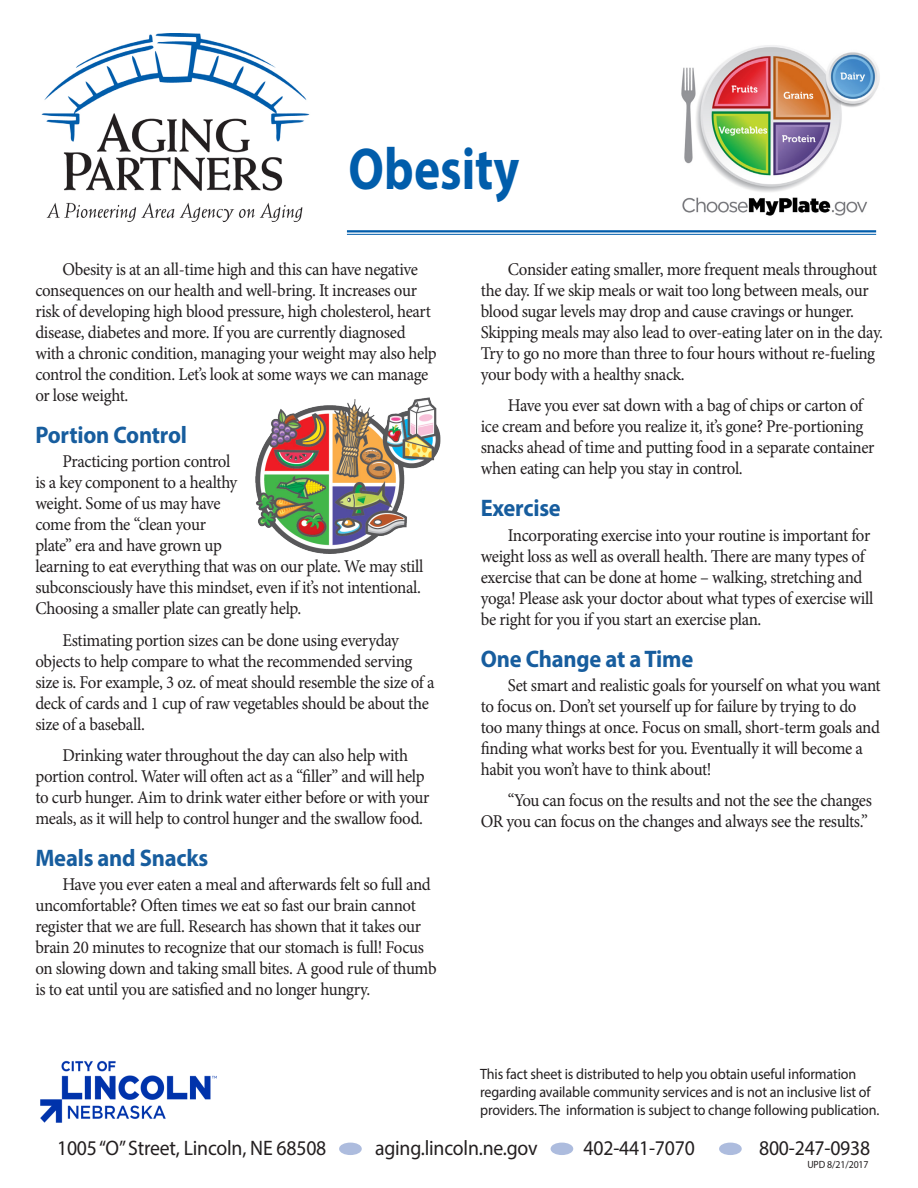
<style>
.page{position:relative;width:918px;height:1188px;background:#fff}
.page>*{position:absolute;margin:0;border:0;box-sizing:border-box;transform-origin:0 0}
.Doc_Title{font:700 59.4px "Myriad Pro";color:#015dab;scale:.83 1}
.Sub_Title_Blue{font:700 24px "Myriad Pro";letter-spacing:-.01em;color:#175d9e;scale:.94 1}
.Footer_Mandatories{font:21px "Myriad Pro";letter-spacing:-.01em;color:#231f20;scale:.94 1}
.Body_Text{font:18px/21px "Minion Pro";letter-spacing:-.025em;color:#231f20;scale:.94 1}
.Facts_Text{font:15px/18px "Myriad Pro";letter-spacing:-.01em;color:#231f20;scale:.94 1}
.DATE{font:10.5px "Myriad Pro";letter-spacing:-.01em;color:#231f20;scale:.94 1}
</style>
<div class="page">
<img style="left:40px;top:1060px;width:176px;height:63px">
<div style="left:340px;top:1144px;width:21px;height:10px;background:#adbcde;border-radius:50%"></div>
<div style="left:339px;top:1143px;width:23px;height:12px;border:2px solid #adbcde;border-radius:50%"></div>
<div style="left:552px;top:1144px;width:20px;height:10px;background:#adbcde;border-radius:50%"></div>
<div style="left:551px;top:1143px;width:22px;height:12px;border:2px solid #adbcde;border-radius:50%"></div>
<div style="left:720px;top:1144px;width:21px;height:10px;background:#adbcde;border-radius:50%"></div>
<div style="left:719px;top:1143px;width:23px;height:12px;border:2px solid #adbcde;border-radius:50%"></div>
<img style="left:681px;top:45px;width:199px;height:171px">
<img style="left:41px;top:34px;width:269px;height:188px">
<hr style="left:347px;top:230px;width:529px;height:2px;background:#015dab">
<hr style="left:347px;top:234px;width:529px;height:1px;background:#015dab">
<img style="left:256px;top:397px;width:184px;height:156px">
<p class="Doc_Title" style="left:349px;top:130px;width:207px">Obesity</p>
<p class="Body_Text" style="left:35px;top:259px;width:428px;text-indent:27px">Obesity is at an all-time high and this can have negative consequences on our health and well-bring. It increases our risk of developing high blood pressure, high cholesterol, heart disease, diabetes and more. If you are currently diagnosed with a chronic condition, managing your weight may also help control the condition. Let’s look at some ways we can manage or lose weight.</p>
<p class="Sub_Title_Blue" style="left:35px;top:419px;width:163px">Portion Control</p>
<p class="Body_Text" style="left:35px;top:451px;width:414px;text-indent:27px">Practicing portion control<br>is a key component to a healthy<br>weight. Some of us may have<br>come from the “clean your<br>plate” era and have grown up<br>learning to eat everything that was on our plate. We may still subconsciously have this mindset, even if it’s not intentional.<br>Choosing a smaller plate can greatly help.</p>
<p class="Body_Text" style="left:35px;top:629px;width:426px;text-indent:27px">Estimating portion sizes can be done using everyday objects to help compare to what the recommended serving size is. For example, 3 oz. of meat should resemble the size of a deck of cards and 1 cup of raw vegetables should be about the size of a baseball.</p>
<p class="Body_Text" style="left:35px;top:745px;width:421px;text-align:center">Drinking water throughout the day can also help with portion control. Water will often act as a “filler” and will help to curb hunger. Aim to drink water either before or with your meals, as it will help to control hunger and the swallow food.</p>
<p class="Sub_Title_Blue" style="left:35px;top:842px;width:185px">Meals and Snacks</p>
<p class="Body_Text" style="left:35px;top:874px;width:428px;text-indent:27px">Have you ever eaten a meal and afterwards felt so full and uncomfortable? Often times we eat so fast our brain cannot register that we are full. Research has shown that it takes our brain 20 minutes to recognize that our stomach is full! Focus on slowing down and taking small bites. A good rule of thumb is to eat until you are satisfied and no longer hungry.</p>
<p class="Body_Text" style="left:481px;top:259px;width:430px;text-indent:27px">Consider eating smaller, more frequent meals throughout the day. If we skip meals or wait too long between meals, our blood sugar levels may drop and cause cravings or hunger.<br>Skipping meals may also lead to over-eating later on in the day.<br>Try to go no more than three to four hours without re-fueling your body with a healthy snack.</p>
<p class="Body_Text" style="left:481px;top:395px;width:420px;text-indent:27px">Have you ever sat down with a bag of chips or carton of ice cream and before you realize it, it’s gone? Pre-portioning snacks ahead of time and putting food in a separate container when eating can help you stay in control.</p>
<p class="Sub_Title_Blue" style="left:481px;top:492px;width:87px">Exercise</p>
<p class="Body_Text" style="left:481px;top:524px;width:419px;text-indent:27px">Incorporating exercise into your routine is important for weight loss as well as overall health. There are many types of exercise that can be done at home – walking, stretching and yoga! Please ask your doctor about what types of exercise will be right for you if you start an exercise plan.</p>
<p class="Sub_Title_Blue" style="left:481px;top:643px;width:228px">One Change at a Time</p>
<p class="Body_Text" style="left:481px;top:675px;width:427px;text-indent:27px">Set smart and realistic goals for yourself on what you want to focus on. Don’t set yourself up for failure by trying to do too many things at once. Focus on small, short-term goals and finding what works best for you. Eventually it will become a habit you won’t have to think about!</p>
<p class="Body_Text" style="left:481px;top:790px;width:418px;text-align:right">“You can focus on the results and not the see the changes<br>OR you can focus on the changes and always see the results.”</p>
<p class="Facts_Text" style="left:480px;top:1064px;width:426px">This fact sheet is distributed to help you obtain useful information regarding available community services and is not an inclusive list of providers. The information is subject to change following publication.</p>
<p class="Footer_Mandatories" style="left:57px;top:1135px;width:288px">1005 “O” Street, Lincoln, NE 68508</p>
<p class="Footer_Mandatories" style="left:375px;top:1135px;width:174px">aging.lincoln.ne.gov</p>
<p class="Footer_Mandatories" style="left:584px;top:1135px;width:120px">402-441-7070</p>
<p class="Footer_Mandatories" style="left:759px;top:1135px;width:120px">800-247-0938</p>
<p class="DATE" style="left:807px;top:1158px;width:67px">UPD 8/21/2017</p>
</div>
